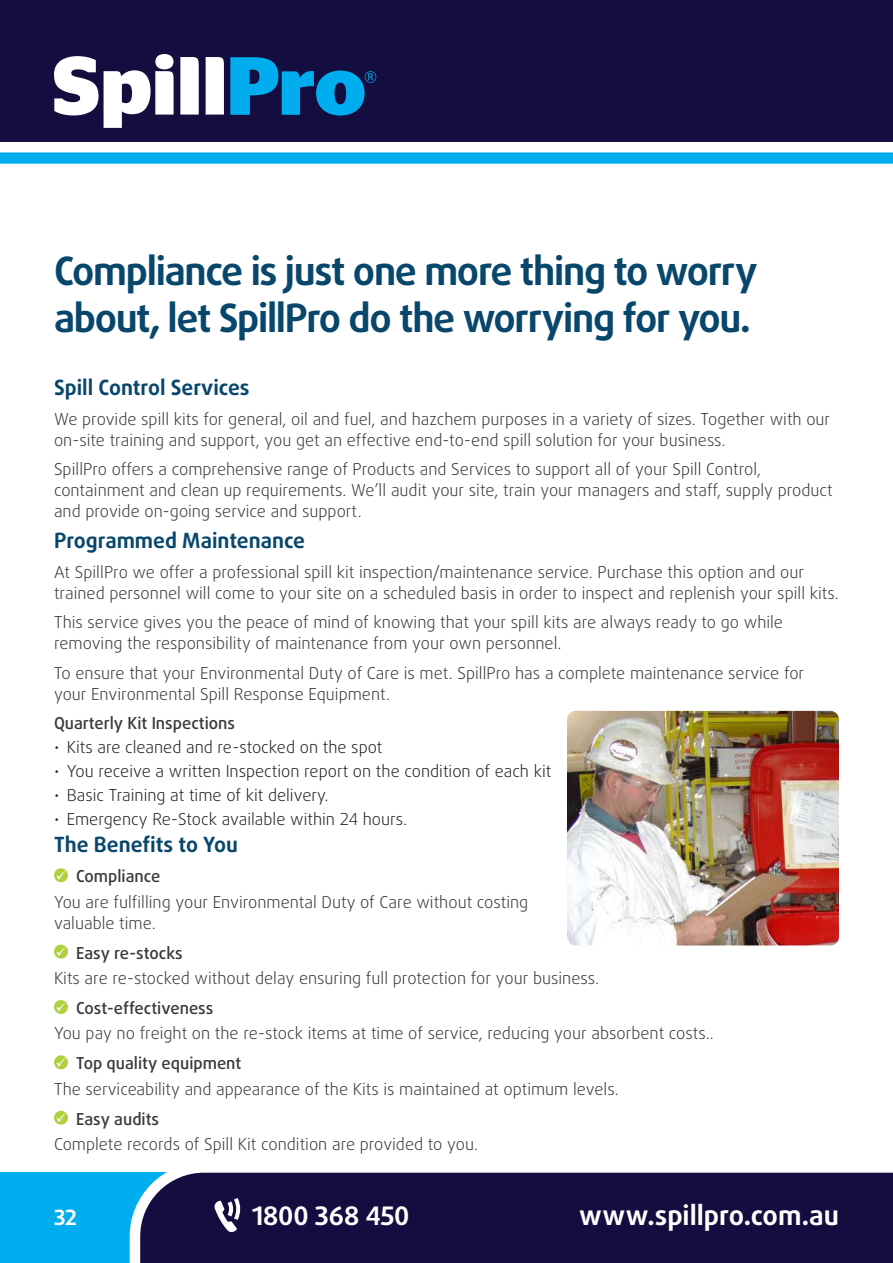
<style>
.page{position:relative;width:893px;height:1263px;background:#fff}
.page>*{position:absolute;margin:0;border:0;box-sizing:border-box;transform-origin:0 0}
.t1{font:700 39px/46.8px "Daxline Pro";letter-spacing:-.035em;color:#08476b}
.t2{font:700 27px "Daxline Pro";color:#fff}
.t3{font:700 25.5px "Daxline Pro";letter-spacing:-.005em;color:#fff}
.t4{font:700 21px "Daxline Pro";color:#08476b}
.t5{font:700 21px "Daxline Pro";color:#fff}
.t6{font:300 16.5px/21px "Daxline Pro";color:#383839}
.t7{font:300 16.5px "Daxline Pro";color:#231f20}
.t8{font:500 16.5px "Daxline Pro";color:#383839}
</style>
<div class="page">
<div style="left:0;top:1173px;width:705px;height:90px;background:#00aeef"></div>
<div style="left:124px;top:1172px;width:769px;height:91px;background:#140d40"></div>
<svg style="left:0;top:158px;width:893px;height:6px;background:#0bb1ef"></svg>
<svg style="left:0;top:0;width:893px;height:158px;background:#252655"></svg>
<svg style="left:213px;top:1198px;width:28px;height:37px"></svg>
<svg style="left:230px;top:57px;width:146px;height:59px;background:#09609b"></svg>
<svg style="left:54px;top:54px;width:120px;height:74px"></svg>
<svg style="left:180px;top:57px;width:19px;height:58px"></svg>
<svg style="left:206px;top:57px;width:18px;height:58px"></svg>
<div style="left:54px;top:868px;width:14px;height:14px;background:#afd140;border-radius:50%"></div>
<svg style="left:56px;top:871px;width:10px;height:8px"></svg>
<div style="left:54px;top:945px;width:14px;height:13px;background:#afd140;border-radius:50%"></div>
<svg style="left:56px;top:947px;width:10px;height:9px"></svg>
<div style="left:54px;top:1000px;width:14px;height:14px;background:#afd140;border-radius:50%"></div>
<svg style="left:56px;top:1003px;width:10px;height:8px"></svg>
<div style="left:54px;top:1055px;width:14px;height:14px;background:#afd140;border-radius:50%"></div>
<svg style="left:56px;top:1058px;width:10px;height:9px"></svg>
<div style="left:54px;top:1111px;width:14px;height:14px;background:#afd140;border-radius:50%"></div>
<svg style="left:56px;top:1113px;width:10px;height:9px"></svg>
<img style="left:567px;top:711px;width:272px;height:234px">
<h1 class="t1" style="left:54px;top:248px;width:705px">Compliance is just one more thing to worry about, let SpillPro do the worrying for you.</h1>
<p class="t4" style="left:54px;top:374px;width:197px">Spill Control Services</p>
<p class="t6" style="left:54px;top:408px;width:778px">We provide spill kits for general, oil and fuel, and hazchem purposes in a variety of sizes. Together with our on-site training and support, you get an effective end-to-end spill solution for your business.</p>
<p class="t6" style="left:54px;top:459px;width:780px">SpillPro offers a comprehensive range of Products and Services to support all of your Spill Control, containment and clean up requirements. We’ll audit your site, train your managers and staff, supply product and provide on-going service and support.</p>
<p class="t4" style="left:54px;top:527px;width:253px">Programmed Maintenance</p>
<p class="t6" style="left:54px;top:561px;width:786px">At SpillPro we offer a professional spill kit inspection/maintenance service. Purchase this option and our trained personnel will come to your site on a scheduled basis in order to inspect and replenish your spill kits.</p>
<p class="t6" style="left:54px;top:612px;width:731px">This service gives you the peace of mind of knowing that your spill kits are always ready to go while removing the responsibility of maintenance from your own personnel.</p>
<p class="t6" style="left:54px;top:662px;width:752px">To ensure that your Environmental Duty of Care is met. SpillPro has a complete maintenance service for your Environmental Spill Response Equipment.</p>
<p class="t8" style="left:54px;top:712px;width:183px">Quarterly Kit Inspections</p>
<p class="t7" style="left:54px;top:736px;width:330px">• Kits are cleaned and re-stocked on the spot</p>
<p class="t7" style="left:54px;top:760px;width:499px">• You receive a written Inspection report on the condition of each kit</p>
<p class="t7" style="left:54px;top:784px;width:276px">• Basic Training at time of kit delivery.</p>
<p class="t7" style="left:54px;top:808px;width:355px">• Emergency Re-Stock available within 24 hours.</p>
<p class="t4" style="left:54px;top:831px;width:185px">The Benefits to You</p>
<p class="t8" style="left:76px;top:865px;width:86px">Compliance</p>
<p class="t6" style="left:54px;top:891px;width:476px">You are fulfilling your Environmental Duty of Care without costing valuable time.</p>
<p class="t8" style="left:76px;top:942px;width:108px">Easy re-stocks</p>
<p class="t6" style="left:54px;top:968px;width:547px">Kits are re-stocked without delay ensuring full protection for your business.</p>
<p class="t8" style="left:76px;top:997px;width:139px">Cost-effectiveness</p>
<p class="t6" style="left:54px;top:1023px;width:661px">You pay no freight on the re-stock items at time of service, reducing your absorbent costs..</p>
<p class="t8" style="left:76px;top:1052px;width:167px">Top quality equipment</p>
<p class="t6" style="left:54px;top:1078px;width:566px">The serviceability and appearance of the Kits is maintained at optimum levels.</p>
<p class="t8" style="left:76px;top:1108px;width:85px">Easy audits</p>
<p class="t6" style="left:54px;top:1134px;width:426px">Complete records of Spill Kit condition are provided to you.</p>
<p class="t5" style="left:54px;top:1204px;width:25px">32</p>
<h3 class="t3" style="left:252px;top:1199px;width:159px">1800 368 450</h3>
<h2 class="t2" style="left:579px;top:1198px;width:261px">www.spillpro.com.au</h2>
</div>
